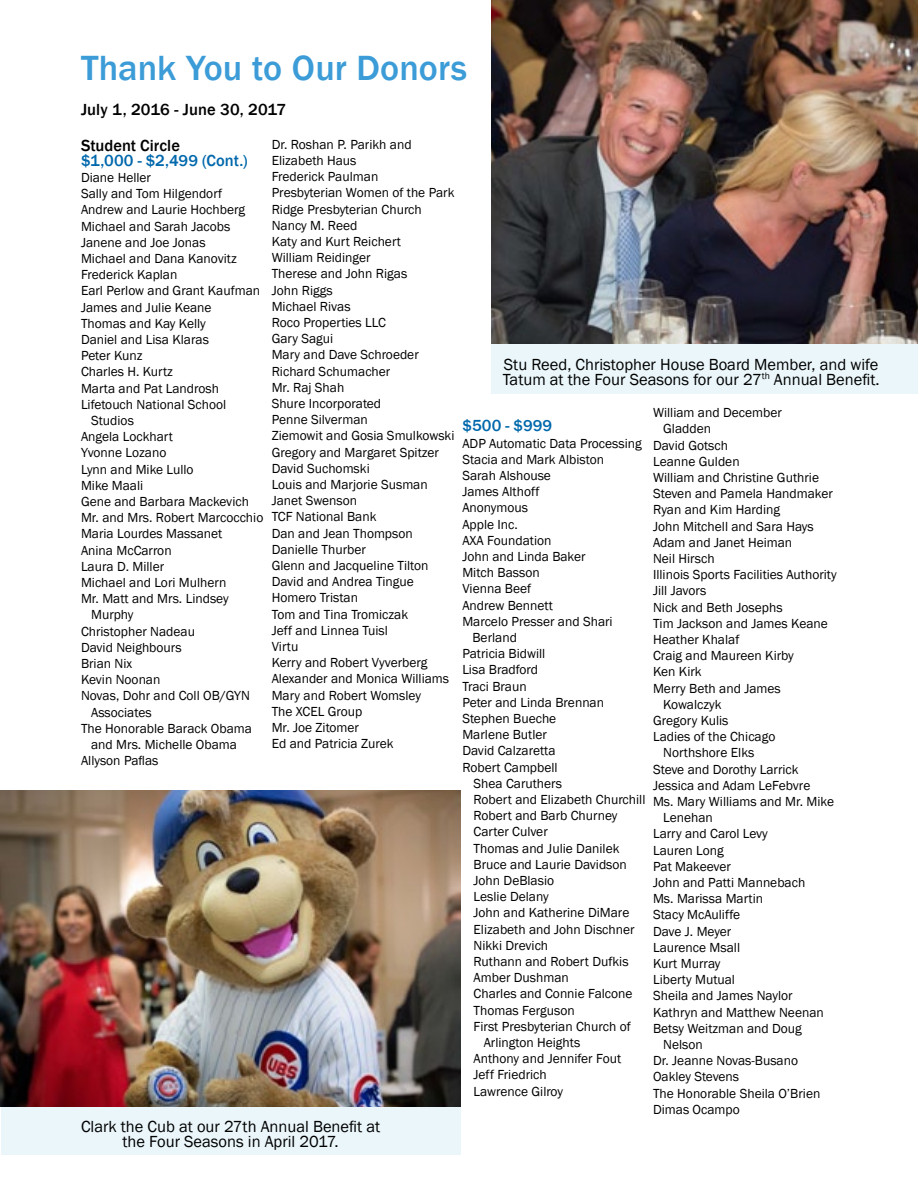
<style>
.page{position:relative;width:918px;height:1188px;background:#fff}
.page>*{position:absolute;margin:0;border:0;box-sizing:border-box;transform-origin:0 0}
.t1{font:500 36px "Franklin Gothic";color:#3c9cd7}
.t2{font:16.5px/15px "Franklin Gothic";color:#000}
.t3{font:500 16.5px "Franklin Gothic";letter-spacing:.005em;color:#000}
.t4{font:500 16.5px "Franklin Gothic";letter-spacing:.005em;color:#0068ac}
.t5{font:13.5px/16.2px "Franklin Gothic";color:#000}
</style>
<div class="page">
<img style="left:0;top:791px;width:460px;height:316px">
<img style="left:491px;top:0;width:427px;height:345px">
<div style="left:491px;top:345px;width:427px;height:49px;background:#eaf6fa"></div>
<div style="left:1px;top:1107px;width:459px;height:48px;background:#eaf6fa"></div>
<h1 class="t1" style="left:81px;top:46px;width:388px">Thank You to Our Donors</h1>
<p class="t3" style="left:81px;top:99px;width:207px">July 1, 2016 - June 30, 2017</p>
<p class="t3" style="left:81px;top:135px;width:100px">Student Circle</p>
<p class="t4" style="left:81px;top:150px;width:168px">$1,000 - $2,499 (Cont.)</p>
<p class="t5" style="left:81px;top:170px;width:72px">Diane Heller</p>
<p class="t5" style="left:81px;top:186px;width:143px">Sally and Tom Hilgendorf</p>
<p class="t5" style="left:81px;top:202px;width:166px">Andrew and Laurie Hochberg</p>
<p class="t5" style="left:81px;top:218px;width:151px">Michael and Sarah Jacobs</p>
<p class="t5" style="left:81px;top:235px;width:126px">Janene and Joe Jonas</p>
<p class="t5" style="left:81px;top:251px;width:157px">Michael and Dana Kanovitz</p>
<p class="t5" style="left:81px;top:267px;width:98px">Frederick Kaplan</p>
<p class="t5" style="left:81px;top:283px;width:181px">Earl Perlow and Grant Kaufman</p>
<p class="t5" style="left:81px;top:299px;width:132px">James and Julie Keane</p>
<p class="t5" style="left:81px;top:316px;width:126px">Thomas and Kay Kelly</p>
<p class="t5" style="left:81px;top:332px;width:129px">Daniel and Lisa Klaras</p>
<p class="t5" style="left:81px;top:348px;width:63px">Peter Kunz</p>
<p class="t5" style="left:81px;top:364px;width:94px">Charles H. Kurtz</p>
<p class="t5" style="left:81px;top:380px;width:140px">Marta and Pat Landrosh</p>
<p class="t5" style="left:81px;top:397px;width:147px">Lifetouch National School</p>
<p class="t5" style="left:91px;top:413px;width:44px">Studios</p>
<p class="t5" style="left:81px;top:429px;width:93px">Angela Lockhart</p>
<p class="t5" style="left:81px;top:445px;width:87px">Yvonne Lozano</p>
<p class="t5" style="left:81px;top:461px;width:114px">Lynn and Mike Lullo</p>
<p class="t5" style="left:81px;top:478px;width:64px">Mike Maali</p>
<p class="t5" style="left:81px;top:494px;width:170px">Gene and Barbara Mackevich</p>
<p class="t5" style="left:81px;top:510px;width:184px">Mr. and Mrs. Robert Marcocchio</p>
<p class="t5" style="left:81px;top:526px;width:143px">Maria Lourdes Massanet</p>
<p class="t5" style="left:81px;top:542px;width:92px">Anina McCarron</p>
<p class="t5" style="left:81px;top:559px;width:85px">Laura D. Miller</p>
<p class="t5" style="left:81px;top:575px;width:147px">Michael and Lori Mulhern</p>
<p class="t5" style="left:81px;top:591px;width:149px">Mr. Matt and Mrs. Lindsey</p>
<p class="t5" style="left:91px;top:607px;width:44px">Murphy</p>
<p class="t5" style="left:81px;top:623px;width:116px">Christopher Nadeau</p>
<p class="t5" style="left:81px;top:640px;width:102px">David Neighbours</p>
<p class="t5" style="left:81px;top:656px;width:53px">Brian Nix</p>
<p class="t5" style="left:81px;top:672px;width:81px">Kevin Noonan</p>
<p class="t5" style="left:81px;top:688px;width:170px">Novas, Dohr and Coll OB/GYN</p>
<p class="t5" style="left:91px;top:704px;width:62px">Associates</p>
<p class="t5" style="left:81px;top:721px;width:173px">The Honorable Barack Obama</p>
<p class="t5" style="left:91px;top:737px;width:147px">and Mrs. Michelle Obama</p>
<p class="t5" style="left:81px;top:753px;width:79px">Allyson Paflas</p>
<p class="t5" style="left:272px;top:136px;width:184px">Dr. Roshan P. Parikh and<br>Elizabeth Haus<br>Frederick Paulman<br>Presbyterian Women of the Park<br>Ridge Presbyterian Church<br>Nancy M. Reed<br>Katy and Kurt Reichert<br>William Reidinger<br>Therese and John Rigas<br>John Riggs<br>Michael Rivas<br>Roco Properties LLC<br>Gary Sagui<br>Mary and Dave Schroeder<br>Richard Schumacher<br>Mr. Raj Shah<br>Shure Incorporated<br>Penne Silverman<br>Ziemowit and Gosia Smulkowski<br>Gregory and Margaret Spitzer<br>David Suchomski<br>Louis and Marjorie Susman<br>Janet Swenson<br>TCF National Bank<br>Dan and Jean Thompson<br>Danielle Thurber<br>Glenn and Jacqueline Tilton<br>David and Andrea Tingue<br>Homero Tristan<br>Tom and Tina Tromiczak<br>Jeff and Linnea Tuisl<br>Virtu<br>Kerry and Robert Vyverberg<br>Alexander and Monica Williams<br>Mary and Robert Womsley<br>The XCEL Group<br>Mr. Joe Zitomer<br>Ed and Patricia Zurek</p>
<p class="t2" style="left:81px;top:1119px;width:301px;text-align:center">Clark the Cub at our 27th Annual Benefit at the Four Seasons in April 2017.</p>
<p class="t2" style="left:503px;top:357px;width:378px">Stu Reed, Christopher House Board Member, and wife<br>Tatum at the Four Seasons for our 27<sup>th</sup> Annual Benefit.</p>
<p class="t4" style="left:462px;top:416px;width:91px">$500 - $999</p>
<p class="t5" style="left:462px;top:435px;width:181px">ADP Automatic Data Processing</p>
<p class="t5" style="left:462px;top:451px;width:143px">Stacia and Mark Albiston</p>
<p class="t5" style="left:462px;top:468px;width:90px">Sarah Alshouse</p>
<p class="t5" style="left:462px;top:484px;width:79px">James Althoff</p>
<p class="t5" style="left:462px;top:500px;width:67px">Anonymous</p>
<p class="t5" style="left:462px;top:516px;width:57px">Apple Inc.</p>
<p class="t5" style="left:462px;top:532px;width:91px">AXA Foundation</p>
<p class="t5" style="left:462px;top:549px;width:125px">John and Linda Baker</p>
<p class="t5" style="left:462px;top:565px;width:79px">Mitch Basson</p>
<p class="t5" style="left:462px;top:581px;width:70px">Vienna Beef</p>
<p class="t5" style="left:462px;top:597px;width:92px">Andrew Bennett</p>
<p class="t5" style="left:462px;top:613px;width:152px">Marcelo Presser and Shari</p>
<p class="t5" style="left:472px;top:630px;width:46px">Berland</p>
<p class="t5" style="left:462px;top:646px;width:85px">Patricia Bidwill</p>
<p class="t5" style="left:462px;top:662px;width:77px">Lisa Bradford</p>
<p class="t5" style="left:462px;top:678px;width:66px">Traci Braun</p>
<p class="t5" style="left:462px;top:694px;width:143px">Peter and Linda Brennan</p>
<p class="t5" style="left:462px;top:711px;width:95px">Stephen Bueche</p>
<p class="t5" style="left:462px;top:727px;width:86px">Marlene Butler</p>
<p class="t5" style="left:462px;top:743px;width:95px">David Calzaretta</p>
<p class="t5" style="left:462px;top:759px;width:97px">Robert Campbell</p>
<p class="t5" style="left:474px;top:775px;width:90px">Shea Caruthers</p>
<p class="t5" style="left:474px;top:792px;width:173px">Robert and Elizabeth Churchill</p>
<p class="t5" style="left:474px;top:808px;width:145px">Robert and Barb Churney</p>
<p class="t5" style="left:474px;top:824px;width:76px">Carter Culver</p>
<p class="t5" style="left:474px;top:840px;width:147px">Thomas and Julie Danilek</p>
<p class="t5" style="left:474px;top:856px;width:155px">Bruce and Laurie Davidson</p>
<p class="t5" style="left:474px;top:873px;width:82px">John DeBlasio</p>
<p class="t5" style="left:474px;top:889px;width:77px">Leslie Delany</p>
<p class="t5" style="left:474px;top:905px;width:157px">John and Katherine DiMare</p>
<p class="t5" style="left:474px;top:921px;width:163px">Elizabeth and John Dischner</p>
<p class="t5" style="left:474px;top:937px;width:76px">Nikki Drevich</p>
<p class="t5" style="left:474px;top:954px;width:157px">Ruthann and Robert Dufkis</p>
<p class="t5" style="left:474px;top:970px;width:97px">Amber Dushman</p>
<p class="t5" style="left:474px;top:986px;width:161px">Charles and Connie Falcone</p>
<p class="t5" style="left:474px;top:1002px;width:103px">Thomas Ferguson</p>
<p class="t5" style="left:474px;top:1018px;width:159px">First Presbyterian Church of</p>
<p class="t5" style="left:484px;top:1035px;width:98px">Arlington Heights</p>
<p class="t5" style="left:474px;top:1051px;width:149px">Anthony and Jennifer Fout</p>
<p class="t5" style="left:474px;top:1067px;width:75px">Jeff Friedrich</p>
<p class="t5" style="left:474px;top:1083px;width:91px">Lawrence Gilroy</p>
<p class="t5" style="left:653px;top:405px;width:130px">William and December</p>
<p class="t5" style="left:663px;top:421px;width:49px">Gladden</p>
<p class="t5" style="left:653px;top:437px;width:77px">David Gotsch</p>
<p class="t5" style="left:653px;top:453px;width:88px">Leanne Gulden</p>
<p class="t5" style="left:653px;top:470px;width:168px">William and Christine Guthrie</p>
<p class="t5" style="left:653px;top:486px;width:181px">Steven and Pamela Handmaker</p>
<p class="t5" style="left:653px;top:502px;width:129px">Ryan and Kim Harding</p>
<p class="t5" style="left:653px;top:518px;width:162px">John Mitchell and Sara Hays</p>
<p class="t5" style="left:653px;top:534px;width:141px">Adam and Janet Heiman</p>
<p class="t5" style="left:653px;top:551px;width:63px">Neil Hirsch</p>
<p class="t5" style="left:653px;top:567px;width:185px">Illinois Sports Facilities Authority</p>
<p class="t5" style="left:653px;top:583px;width:55px">Jill Javors</p>
<p class="t5" style="left:653px;top:599px;width:131px">Nick and Beth Josephs</p>
<p class="t5" style="left:653px;top:615px;width:176px">Tim Jackson and James Keane</p>
<p class="t5" style="left:653px;top:632px;width:88px">Heather Khalaf</p>
<p class="t5" style="left:653px;top:648px;width:142px">Craig and Maureen Kirby</p>
<p class="t5" style="left:653px;top:664px;width:50px">Ken Kirk</p>
<p class="t5" style="left:653px;top:680px;width:129px">Merry Beth and James</p>
<p class="t5" style="left:663px;top:696px;width:60px">Kowalczyk</p>
<p class="t5" style="left:653px;top:713px;width:77px">Gregory Kulis</p>
<p class="t5" style="left:653px;top:729px;width:124px">Ladies of the Chicago</p>
<p class="t5" style="left:663px;top:745px;width:93px">Northshore Elks</p>
<p class="t5" style="left:653px;top:761px;width:147px">Steve and Dorothy Larrick</p>
<p class="t5" style="left:653px;top:777px;width:159px">Jessica and Adam LeFebvre</p>
<p class="t5" style="left:653px;top:794px;width:183px">Ms. Mary Williams and Mr. Mike</p>
<p class="t5" style="left:663px;top:810px;width:51px">Lenehan</p>
<p class="t5" style="left:653px;top:826px;width:116px">Larry and Carol Levy</p>
<p class="t5" style="left:653px;top:842px;width:72px">Lauren Long</p>
<p class="t5" style="left:653px;top:858px;width:79px">Pat Makeever</p>
<p class="t5" style="left:653px;top:875px;width:154px">John and Patti Mannebach</p>
<p class="t5" style="left:653px;top:891px;width:112px">Ms. Marissa Martin</p>
<p class="t5" style="left:653px;top:907px;width:89px">Stacy McAuliffe</p>
<p class="t5" style="left:653px;top:923px;width:80px">Dave J. Meyer</p>
<p class="t5" style="left:653px;top:939px;width:89px">Laurence Msall</p>
<p class="t5" style="left:653px;top:956px;width:69px">Kurt Murray</p>
<p class="t5" style="left:653px;top:972px;width:83px">Liberty Mutual</p>
<p class="t5" style="left:653px;top:988px;width:141px">Sheila and James Naylor</p>
<p class="t5" style="left:653px;top:1004px;width:172px">Kathryn and Matthew Neenan</p>
<p class="t5" style="left:653px;top:1020px;width:150px">Betsy Weitzman and Doug</p>
<p class="t5" style="left:663px;top:1037px;width:41px">Nelson</p>
<p class="t5" style="left:653px;top:1053px;width:147px">Dr. Jeanne Novas-Busano</p>
<p class="t5" style="left:653px;top:1069px;width:88px">Oakley Stevens</p>
<p class="t5" style="left:653px;top:1085px;width:169px">The Honorable Sheila O’Brien</p>
<p class="t5" style="left:653px;top:1101px;width:88px">Dimas Ocampo</p>
</div>
